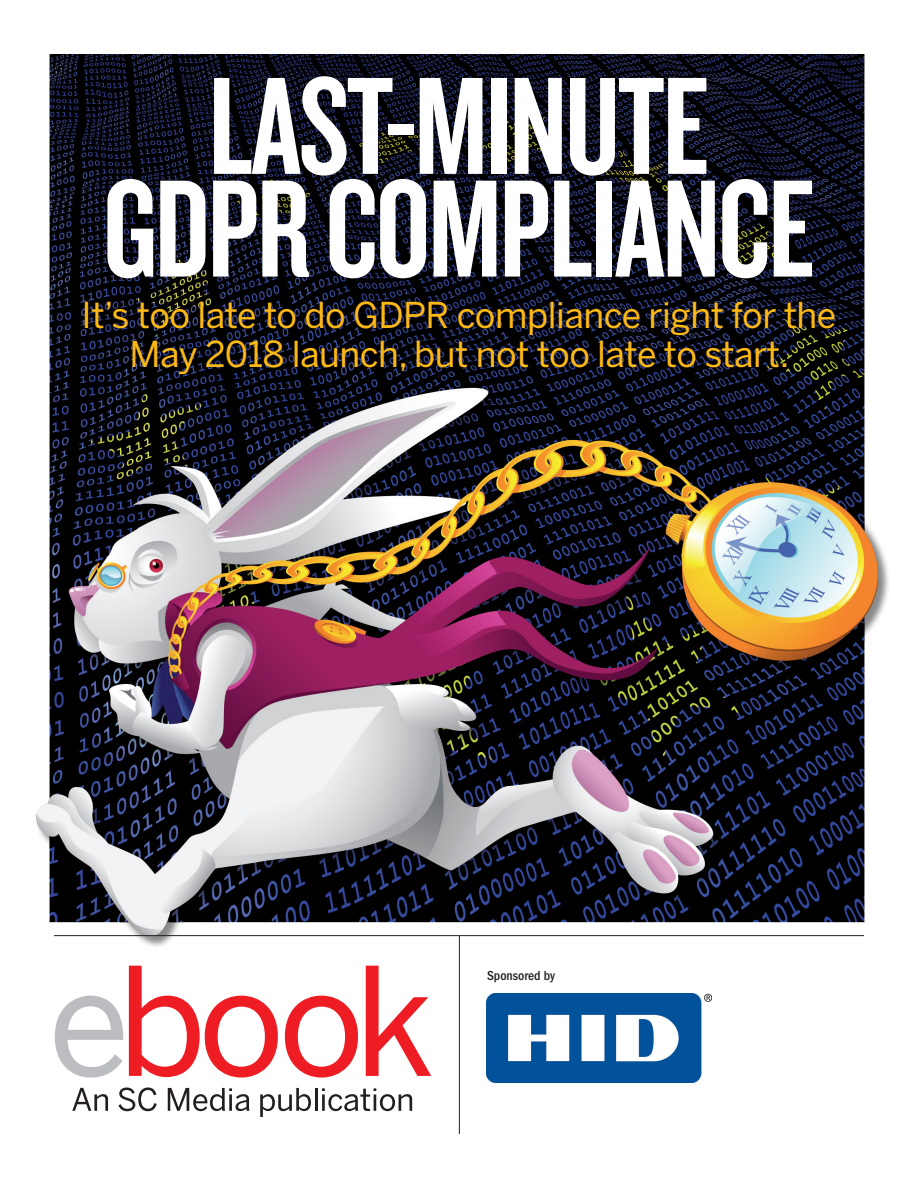
<style>
.page{position:relative;width:918px;height:1188px;background:#fff}
.page>*{position:absolute;margin:0;border:0;box-sizing:border-box;transform-origin:0 0}
.cover_head{font:144px/102.8px "Knockout 48 Featherweight";letter-spacing:-.015em;color:#fff;text-align:center}
.cover_head-2{font:35.4px/39px "Benton Sans";letter-spacing:-.015em;color:#fcb814;text-align:center}
.t1{font:500 condensed 13.5px "ITC Franklin Gothic Std";color:#231f20}
</style>
<div class="page">
<img style="left:36px;top:54px;width:853px;height:903px">
<svg style="left:55px;top:996px;width:68px;height:82px"></svg>
<svg style="left:129px;top:966px;width:149px;height:112px"></svg>
<svg style="left:285px;top:996px;width:73px;height:82px"></svg>
<svg style="left:366px;top:966px;width:65px;height:110px"></svg>
<svg style="left:72px;top:1088px;width:36px;height:23px"></svg>
<svg style="left:119px;top:1088px;width:38px;height:23px"></svg>
<svg style="left:168px;top:1088px;width:82px;height:23px"></svg>
<svg style="left:260px;top:1088px;width:51px;height:29px"></svg>
<hr style="left:315px;top:1088px;width:2px;height:23px;background:#231f20">
<svg style="left:322px;top:1088px;width:90px;height:23px"></svg>
<hr style="left:54px;top:935px;width:810px;height:1px;background:#231f20">
<hr style="left:459px;top:936px;width:1px;height:198px;background:#231f20">
<img style="left:486px;top:994px;width:226px;height:88px">
<p class="cover_head" style="left:103px;top:70px;width:713px">LAST-MINUTE<br>GDPR COMPLIANCE</p>
<p class="cover_head-2" style="left:82px;top:295px;width:756px">It’s too late to do GDPR compliance right for the<br>May 2018 launch, but not too late to start.</p>
<p class="t1" style="left:487px;top:967px;width:70px">Sponsored by</p>
</div>
